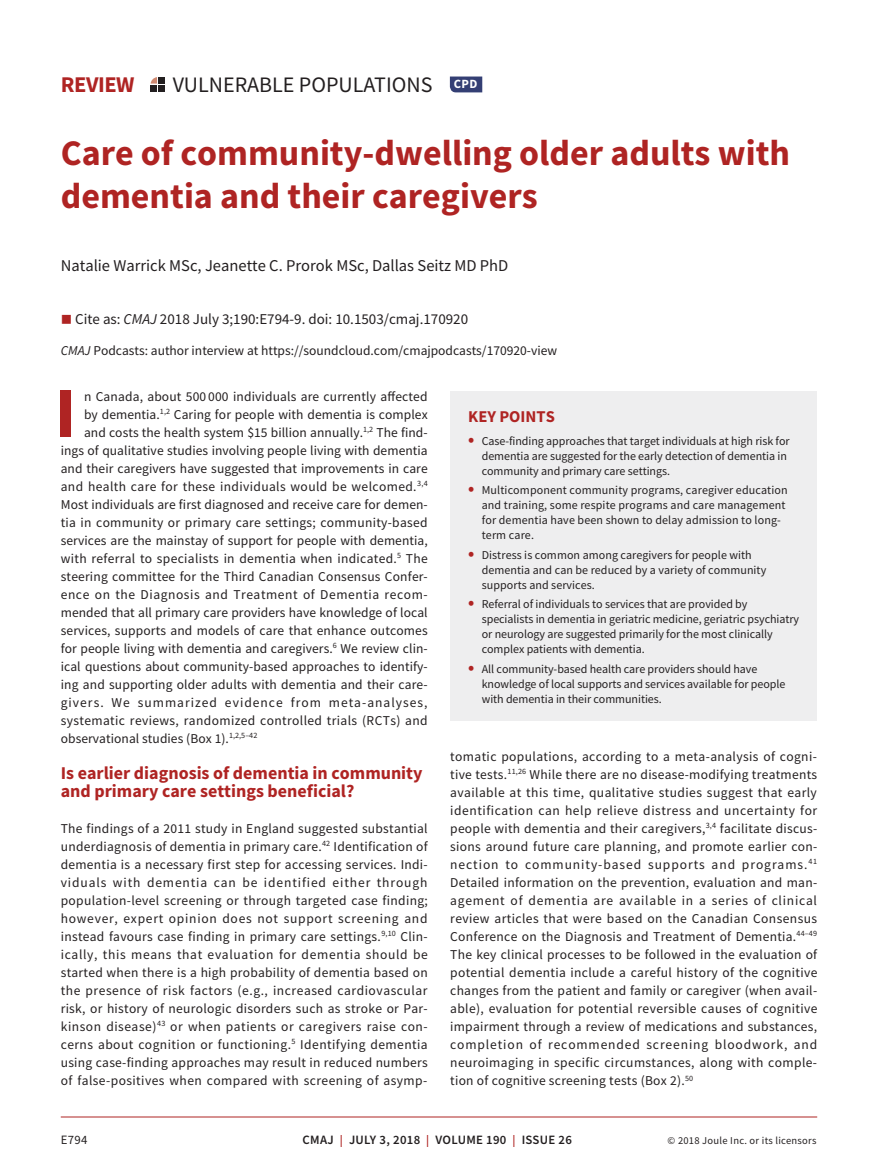
<style>
.page{position:relative;width:878px;height:1175px;background:#fff}
.page>*{position:absolute;margin:0;border:0;box-sizing:border-box;transform-origin:0 0}
.t1{font:700 70.65px "Source Sans Pro";color:#af2423}
.t2{font:700 36px/43.2px "Source Sans Pro";color:#af2423}
.t3{font:700 22.5px "Source Sans Pro";letter-spacing:-.02em;color:#af2423}
.t4{font:22.05px "Source Sans Pro";color:#231f20}
.t5{font:700 18px/18px "Source Sans Pro";color:#af2423}
.t6{font:16.5px "Source Sans Pro";color:#231f20}
.t7{font:700 16.5px "Source Sans Pro";color:#af2423}
.t8{font:15px "Source Sans Pro";color:#231f20}
.t9{font:13.5px/18px "Source Sans Pro";letter-spacing:.01em;color:#231f20;text-align:justify}
.t10{font:13.5px "Source Sans Pro";letter-spacing:.03em;color:#231f20}
.t11{font:13.5px "Source Sans Pro";letter-spacing:.04em;color:#231f20}
.t12{font:13.5px "Source Sans Pro";letter-spacing:.075em;color:#231f20}
.t13{font:600 12.75px "Source Sans Pro";letter-spacing:.025em;color:#231f20}
.t14{font:12.75px "Source Sans Pro";color:#231f20}
.t15{font:700 12.6px "Source Sans Pro";color:#fff}
.t16{font:12px/15px "Source Sans Pro";letter-spacing:-.005em;color:#231f20}
.t17{font:10.5px "Source Sans Pro";letter-spacing:.025em;color:#231f20}
.s1{color:#af2423}
.s2{font-style:italic}
.s3{font-weight:700;font-size:18px;color:#af2423}
.s4{font-size:12px;color:#af2423}
</style>
<div class="page">
<hr style="left:61px;top:1116px;width:756px;height:1px;background:#af2423">
<div style="left:450px;top:392px;width:367px;height:328px;background:#eeeeef"></div>
<svg style="left:151px;top:77px;width:6px;height:7px"></svg>
<div style="left:150px;top:85px;width:7px;height:7px;background:#231f20"></div>
<div style="left:159px;top:77px;width:6px;height:7px;background:#231f20"></div>
<div style="left:159px;top:85px;width:6px;height:7px;background:#231f20"></div>
<svg style="left:450px;top:76px;width:32px;height:16px"></svg>
<h3 class="t3" style="left:61px;top:69px;width:75px">review</h3>
<h3 class="t4" style="left:173px;top:70px;width:50px">Vulnerab</h3>
<h3 class="t4" style="left:272px;top:70px;width:147px">le populations</h3>
<p class="t15" style="left:454px;top:76px;width:25px">CPD</p>
<h2 class="t2" style="left:61px;top:131px;width:730px">Care of community-dwelling older adults with dementia and their caregivers</h2>
<p class="t6" style="left:61px;top:255px;width:449px">Natalie Warrick MSc, Jeanette C. Prorok MSc, Dallas Seitz MD PhD</p>
<p class="t8" style="left:61px;top:309px;width:409px"><span class="s1">■</span> Cite as: <span class="s2">CMAJ</span> 2018 July 3;190:E794-9. doi: 10.1503/cmaj.170920</p>
<p class="t9" style="left:61px;top:342px;width:498px"><span class="s2">CMAJ</span> Podcasts: author interview at https://soundcloud.com/cmajpodcasts/170920-view</p>
<h1 class="t1" style="left:55px;top:365px;width:23px">I</h1>
<p class="t9" style="left:84px;top:387px;width:345px">n Canada, about 500 000 individuals are currently affected</p>
<p class="t9" style="left:84px;top:405px;width:345px">by dementia.<sup>1,2</sup> Caring for people with dementia is complex</p>
<p class="t9" style="left:84px;top:423px;width:345px">and costs the health system $15 billion annually.<sup>1,2</sup> The find-</p>
<p class="t9" style="left:61px;top:441px;width:368px">ings of qualitative studies involving people living with dementia</p>
<p class="t9" style="left:61px;top:459px;width:368px">and their caregivers have suggested that improvements in care</p>
<p class="t10" style="left:61px;top:477px;width:368px">and health care for these individuals would be welcomed.<sup>3,4</sup></p>
<p class="t9" style="left:61px;top:495px;width:368px">Most individuals are first diagnosed and receive care for demen-</p>
<p class="t9" style="left:61px;top:513px;width:368px">tia in community or primary care settings; community-based</p>
<p class="t9" style="left:61px;top:531px;width:368px">services are the mainstay of support for people with dementia,</p>
<p class="t9" style="left:61px;top:549px;width:368px">with referral to specialists in dementia when indicated.<sup>5</sup> The</p>
<p class="t9" style="left:61px;top:567px;width:368px">steering committee for the Third Canadian Consensus Confer-</p>
<p class="t11" style="left:61px;top:585px;width:368px">ence on the Diagnosis and Treatment of Dementia recom-</p>
<p class="t9" style="left:61px;top:603px;width:368px">mended that all primary care providers have knowledge of local</p>
<p class="t9" style="left:61px;top:621px;width:368px">services, supports and models of care that enhance outcomes</p>
<p class="t9" style="left:61px;top:639px;width:367px">for people living with dementia and caregivers.<sup>6</sup> We review clin-</p>
<p class="t9" style="left:61px;top:657px;width:368px">ical questions about community-based approaches to identify-</p>
<p class="t9" style="left:61px;top:675px;width:368px">ing and supporting older adults with dementia and their care-</p>
<p class="t12" style="left:61px;top:693px;width:368px">givers. We summarized evidence from meta-analyses,</p>
<p class="t10" style="left:61px;top:711px;width:368px">systematic reviews, randomized controlled trials (RCTs) and</p>
<p class="t9" style="left:61px;top:729px;width:198px">observational studies (Box 1).<sup>1,2,5–42</sup></p>
<h3 class="t5" style="left:61px;top:763px;width:363px">Is earlier diagnosis of dementia in community and primary care settings beneficial?</h3>
<p class="t9" style="left:61px;top:819px;width:369px">The findings of a 2011 study in England suggested substantial underdiagnosis of dementia in primary care.<sup>42</sup> Identification of dementia is a necessary first step for accessing services. Indi&shy;viduals with dementia can be identified either through population-level screening or through targeted case finding; however, expert opinion does not support screening and instead favours case finding in primary care settings.<sup>9,10</sup> Clin&shy;ically, this means that evaluation for dementia should be started when there is a high probability of dementia based on the presence of risk factors (e.g., increased cardiovascular risk, or history of neurologic disorders such as stroke or Par&shy;kinson disease)<sup>43</sup> or when patients or caregivers raise con&shy;cerns about cognition or functioning.<sup>5</sup> Identifying dementia using case-finding approaches may result in reduced numbers of false-positives when compared with screening of asymp-</p>
<p class="t7" style="left:468px;top:405px;width:88px">Key points</p>
<p class="t16" style="left:482px;top:433px;width:309px;text-indent:-14px"><span class="s3">•</span> Case-finding approaches that target individuals at high risk for dementia are suggested for the early detection of dementia in community and primary care settings.</p>
<p class="t16" style="left:482px;top:482px;width:307px;text-indent:-14px"><span class="s3">•</span> Multicomponent community programs, caregiver education and training, some respite programs and care management for dementia have been shown to delay admission to long&shy;term care.</p>
<p class="t16" style="left:482px;top:547px;width:286px;text-indent:-14px"><span class="s3">•</span> Distress is common among caregivers for people with dementia and can be reduced by a variety of community supports and services.</p>
<p class="t16" style="left:482px;top:596px;width:319px;text-indent:-14px"><span class="s3">•</span> Referral of individuals to services that are provided by specialists in dementia in geriatric medicine, geriatric psychiatry or neurology are suggested primarily for the most clinically complex patients with dementia.</p>
<p class="t16" style="left:482px;top:661px;width:305px;text-indent:-14px"><span class="s3">•</span> All community-based health care providers should have knowledge of local supports and services available for people with dementia in their communities.</p>
<p class="t9" style="left:450px;top:747px;width:369px">tomatic populations, according to a meta-analysis of cogni&shy;tive tests.<sup>11,26</sup> While there are no disease-modifying treatments available at this time, qualitative studies suggest that early identification can help relieve distress and uncertainty for people with dementia and their caregivers,<sup>3,4</sup> facilitate discus&shy;sions around future care planning, and promote earlier con&shy;nection to community-based supports and programs.<sup>41<br></sup>Detailed information on the prevention, evaluation and man&shy;agement of dementia are available in a series of clinical review articles that were based on the Canadian Consensus Conference on the Diagnosis and Treatment of Dementia.<sup>44–49<br></sup>The key clinical processes to be followed in the evaluation of potential dementia include a careful history of the cognitive changes from the patient and family or caregiver (when avail&shy;able), evaluation for potential reversible causes of cognitive impairment through a review of medications and substances, completion of recommended screening bloodwork, and neuroimaging in specific circumstances, along with comple&shy;tion of cognitive screening tests (Box 2).<sup>50</sup></p>
<p class="t14" style="left:61px;top:1132px;width:28px">E794</p>
<p class="t13" style="left:302px;top:1131px;width:158px">CMAJ <span class="s4">|</span> JULY 3, 2018 <span class="s4">|</span> VOLUM</p>
<p class="t13" style="left:476px;top:1131px;width:97px">E 190 <span class="s4">|</span> ISSU E 26</p>
<p class="t17" style="left:667px;top:1134px;width:150px">© 2018 Joule Inc. or its licensors</p>
</div>
